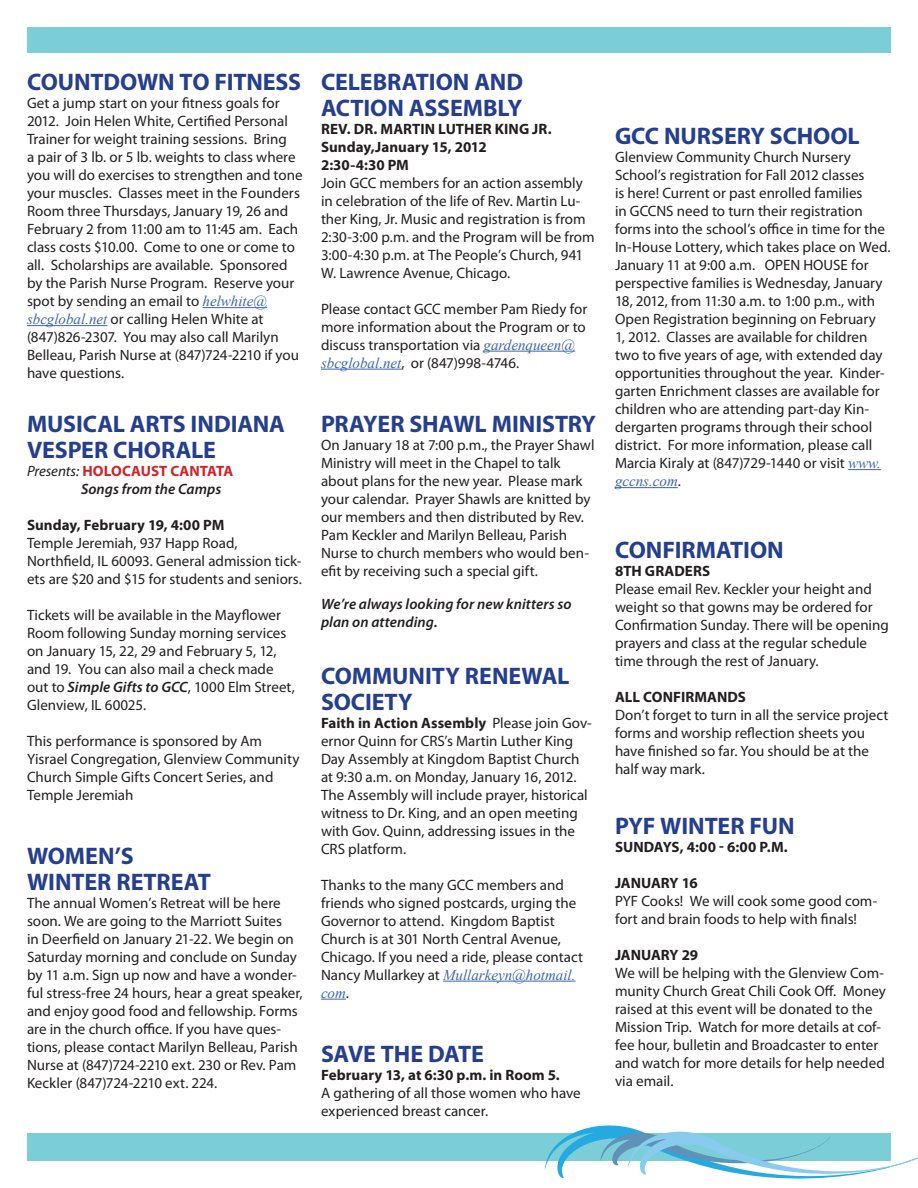
<style>
.page{position:relative;width:918px;height:1188px;background:#fff}
.page>*{position:absolute;margin:0;border:0;box-sizing:border-box;transform-origin:0 0}
.t1{font:700 24px/25.5px "Myriad Pro";letter-spacing:-.005em;color:#253f8e}
.t2{font:15px/18px "Myriad Pro";color:#231f20}
.t3{font:700 15px "Myriad Pro";color:#231f20}
.t4{font:italic 600 15px/18px "Myriad Pro";letter-spacing:.005em;color:#231f20}
.t5{font:700 15px "Myriad Pro";color:#d1232a}
.s1{font-family:"Times New Roman";font-style:italic;color:#3d65b0}
.s2{font-weight:400;font-style:italic;color:#231f20}
.s3{font-weight:600;font-style:italic}
.s4{font-weight:700}
</style>
<div class="page">
<div style="left:27px;top:27px;width:864px;height:26px;background:#7bcdd8"></div>
<div style="left:27px;top:1134px;width:864px;height:27px;background:#7bcdd8"></div>
<hr style="left:848px;top:469px;width:33px;height:1px;background:#3d65b0">
<hr style="left:615px;top:487px;width:63px;height:1px;background:#3d65b0">
<hr style="left:203px;top:307px;width:64px;height:1px;background:#3d65b0">
<hr style="left:27px;top:325px;width:80px;height:1px;background:#3d65b0">
<svg style="left:545px;top:1125px;width:373px;height:54px"></svg>
<hr style="left:484px;top:351px;width:91px;height:1px;background:#3d65b0">
<hr style="left:321px;top:369px;width:80px;height:1px;background:#3d65b0">
<hr style="left:443px;top:981px;width:133px;height:1px;background:#3d65b0">
<svg style="left:321px;top:999px;width:25px;height:1px"></svg>
<p class="t1" style="left:27px;top:68px;width:276px">COUNTDOWN TO FITNESS</p>
<p class="t2" style="left:27px;top:94px;width:277px">Get a jump start on your fitness goals for 2012. Join Helen White, Certified Personal Trainer for weight training sessions. Bring<br>a pair of 3 lb. or 5 lb. weights to class where you will do exercises to strengthen and tone your muscles. Classes meet in the Founders Room three Thursdays, January 19, 26 and February 2 from 11:00 am to 11:45 am. Each class costs $10.00. Come to one or come to all. Scholarships are available. Sponsored by the Parish Nurse Program. Reserve your spot by sending an email to <span class="s1">helwhite@ sbcglobal.net</span> or calling Helen White at (847)826-2307. You may also call Marilyn Belleau, Parish Nurse at (847)724-2210 if you have questions.</p>
<p class="t1" style="left:27px;top:410px;width:259px">MUSICAL ARTS INDIANA</p>
<p class="t1" style="left:27px;top:436px;width:190px">VESPER CHORALE</p>
<p class="t5" style="left:27px;top:461px;width:208px"><span class="s2">Presents:</span> HOLOCAUST CANTATA</p>
<p class="t4" style="left:81px;top:479px;width:142px">Songs from the Camps</p>
<p class="t3" style="left:27px;top:515px;width:199px">Sunday, February 19, 4:00 PM</p>
<p class="t2" style="left:27px;top:533px;width:212px">Temple Jeremiah, 937 Happ Road,</p>
<p class="t2" style="left:27px;top:551px;width:277px">Northfield, IL 60093. General admission tick&shy;ets are $20 and $15 for students and seniors.</p>
<p class="t2" style="left:27px;top:605px;width:269px">Tickets will be available in the Mayflower Room following Sunday morning services on January 15, 22, 29 and February 5, 12, and 19. You can also mail a check made out to <span class="s3">Simple Gifts to GCC</span>, 1000 Elm Street, Glenview, IL 60025.</p>
<p class="t2" style="left:27px;top:731px;width:274px">This performance is sponsored by Am<br>Yisrael Congregation, Glenview Community<br>Church Simple Gifts Concert Series, and</p>
<p class="t2" style="left:27px;top:785px;width:108px">Temple Jeremiah</p>
<p class="t1" style="left:27px;top:842px;width:108px">WOMEN’S</p>
<p class="t1" style="left:27px;top:868px;width:185px">WINTER RETREAT</p>
<p class="t2" style="left:27px;top:893px;width:277px">The annual Women’s Retreat will be here soon. We are going to the Marriott Suites<br>in Deerfield on January 21-22. We begin on Saturday morning and conclude on Sunday by 11 a.m. Sign up now and have a wonder&shy;ful stress-free 24 hours, hear a great speaker, and enjoy good food and fellowship. Forms are in the church office. If you have ques&shy;tions, please contact Marilyn Belleau, Parish Nurse at (847)724-2210 ext. 230 or Rev. Pam Keckler (847)724-2210 ext. 224.</p>
<p class="t1" style="left:321px;top:68px;width:204px">CELEBRATION AND</p>
<p class="t1" style="left:321px;top:94px;width:203px">ACTION ASSEMBLY</p>
<p class="t3" style="left:321px;top:119px;width:232px">REV. DR. MARTIN LUTHER KING JR.</p>
<p class="t3" style="left:321px;top:137px;width:167px">Sunday,January 15, 2012</p>
<p class="t3" style="left:321px;top:155px;width:89px">2:30-4:30 PM</p>
<p class="t2" style="left:321px;top:173px;width:275px">Join GCC members for an action assembly in celebration of the life of Rev. Martin Lu&shy;ther King, Jr. Music and registration is from 2:30-3:00 p.m. and the Program will be from 3:00-4:30 p.m. at The People’s Church, 941<br>W. Lawrence Avenue, Chicago.</p>
<p class="t2" style="left:321px;top:299px;width:268px">Please contact GCC member Pam Riedy for more information about the Program or to discuss transportation via <span class="s1">gardenqueen@ sbcglobal.net</span>, or (847)998-4746.</p>
<p class="t1" style="left:321px;top:410px;width:277px">PRAYER SHAWL MINISTRY</p>
<p class="t2" style="left:321px;top:436px;width:275px">On January 18 at 7:00 p.m., the Prayer Shawl Ministry will meet in the Chapel to talk about plans for the new year. Please mark your calendar. Prayer Shawls are knitted by our members and then distributed by Rev.<br>Pam Keckler and Marilyn Belleau, Parish Nurse to church members who would ben&shy;efit by receiving such a special gift.</p>
<p class="t4" style="left:321px;top:595px;width:252px">We’re always looking for new knitters so plan on attending.</p>
<p class="t1" style="left:321px;top:662px;width:250px">COMMUNITY RENEWAL<br>SOCIETY</p>
<p class="t2" style="left:321px;top:713px;width:272px"><span class="s4">Faith in Action Assembly</span> Please join Gov&shy;ernor Quinn for CRS’s Martin Luther King Day Assembly at Kingdom Baptist Church at 9:30 a.m. on Monday, January 16, 2012.<br>The Assembly will include prayer, historical witness to Dr. King, and an open meeting with Gov. Quinn, addressing issues in the CRS platform.</p>
<p class="t2" style="left:321px;top:875px;width:264px">Thanks to the many GCC members and friends who signed postcards, urging the Governor to attend. Kingdom Baptist Church is at 301 North Central Avenue, Chicago. If you need a ride, please contact Nancy Mullarkey at <span class="s1">Mullarkeyn@hotmail. com</span>.</p>
<p class="t1" style="left:321px;top:1040px;width:164px">SAVE THE DATE</p>
<p class="t3" style="left:321px;top:1065px;width:240px">February 13, at 6:30 p.m. in Room 5.</p>
<p class="t2" style="left:321px;top:1084px;width:261px">A gathering of all those women who have experienced breast cancer.</p>
<p class="t1" style="left:615px;top:122px;width:246px">GCC NURSERY SCHOOL</p>
<p class="t2" style="left:615px;top:148px;width:277px">Glenview Community Church Nursery School’s registration for Fall 2012 classes<br>is here! Current or past enrolled families<br>in GCCNS need to turn their registration forms into the school’s office in time for the In-House Lottery, which takes place on Wed.<br>January 11 at 9:00 a.m. OPEN HOUSE for perspective families is Wednesday, January 18, 2012, from 11:30 a.m. to 1:00 p.m., with Open Registration beginning on February<br>1, 2012. Classes are available for children two to five years of age, with extended day opportunities throughout the year. Kinder&shy;garten Enrichment classes are available for children who are attending part-day Kin&shy;dergarten programs through their school district. For more information, please call Marcia Kiraly at (847)729-1440 or visit <span class="s1">www. gccns.com</span>.</p>
<p class="t1" style="left:615px;top:536px;width:170px">CONFIRMATION</p>
<p class="t3" style="left:615px;top:561px;width:97px">8TH GRADERS</p>
<p class="t2" style="left:615px;top:580px;width:275px">Please email Rev. Keckler your height and weight so that gowns may be ordered for Confirmation Sunday. There will be opening prayers and class at the regular schedule time through the rest of January.</p>
<p class="t3" style="left:615px;top:687px;width:133px">ALL CONFIRMANDS</p>
<p class="t2" style="left:615px;top:706px;width:275px">Don’t forget to turn in all the service project forms and worship reflection sheets you have finished so far. You should be at the half way mark.</p>
<p class="t1" style="left:615px;top:813px;width:181px">PYF WINTER FUN</p>
<p class="t3" style="left:615px;top:837px;width:174px">SUNDAYS, 4:00 - 6:00 P.M.</p>
<p class="t3" style="left:615px;top:873px;width:84px">JANUARY 16</p>
<p class="t2" style="left:615px;top:892px;width:264px">PYF Cooks! We will cook some good com&shy;fort and brain foods to help with finals!</p>
<p class="t3" style="left:615px;top:945px;width:85px">JANUARY 29</p>
<p class="t2" style="left:615px;top:964px;width:273px">We will be helping with the Glenview Com&shy;munity Church Great Chili Cook Off. Money raised at this event will be donated to the Mission Trip. Watch for more details at cof&shy;fee hour, bulletin and Broadcaster to enter and watch for more details for help needed via email.</p>
</div>
